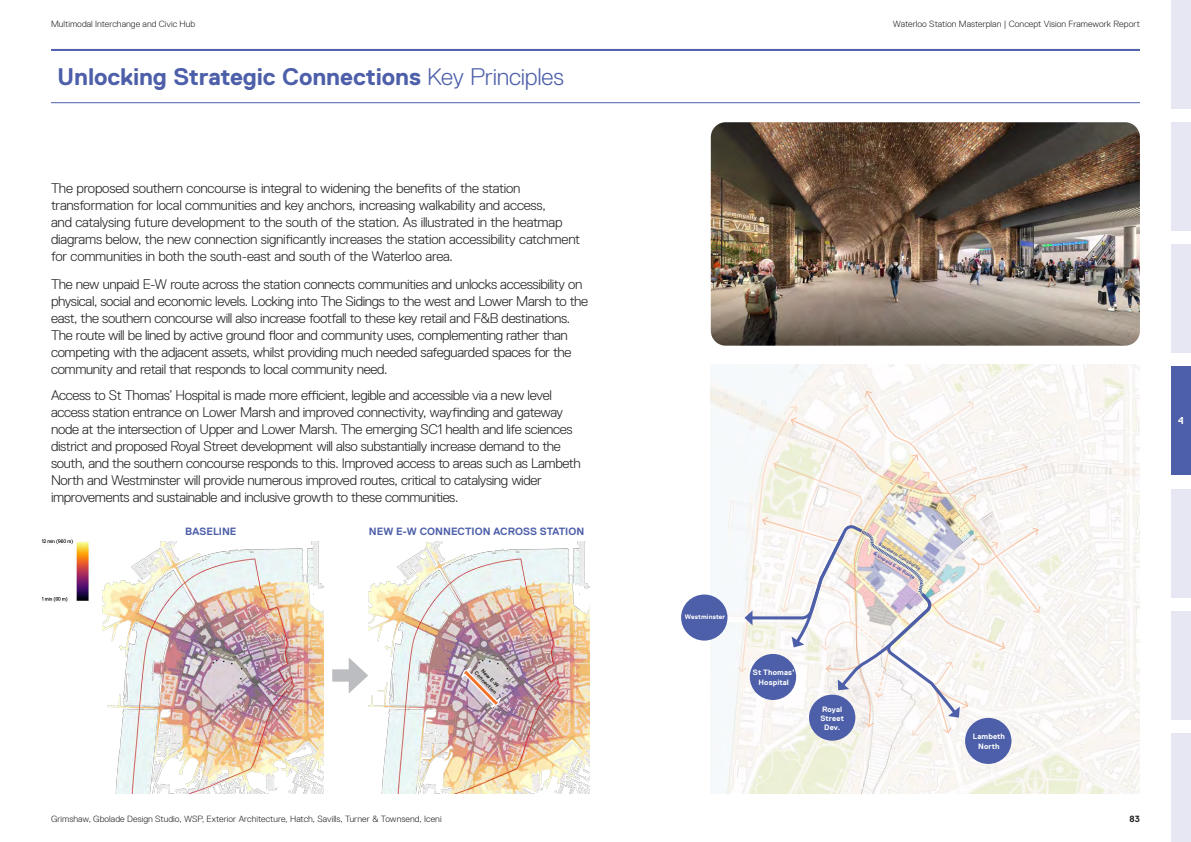
<style>
.page{position:relative;width:1191px;height:842px;background:#fff}
.page>*{position:absolute;margin:0;border:0;box-sizing:border-box;transform-origin:0 0}
.t1{font:700 24px "Replica Std";letter-spacing:-.005em;color:#4d5fa9}
.Body_Text_Rep_Lt_14_17{font:300 14px/17px "Replica Std";letter-spacing:-.025em;color:#231f20}
.t2{font:700 10.5px "Replica Std";color:#4d5fa9}
.t3{font:700 10px "Replica Std";color:#fff}
.t4{font:300 9px "Replica Std";letter-spacing:.005em;color:#231f20}
.t5{font:700 9px "Replica Std";color:#231f20}
.t6{font:700 7.7px/9.3px "Replica Std";letter-spacing:.015em;color:#fff;text-align:center}
.t7{font:700 6.6px "Replica Std";letter-spacing:.02em;color:#fff}
.t8{font:700 5.3px/6.2px "Replica Std";color:#231f20;text-align:center}
.t9{font:700 4.9px "Replica Std";color:#4d5fa9}
.s1{font-weight:300}
</style>
<div class="page">
<img style="left:711px;top:364px;width:428px;height:429px">
<hr style="left:51px;top:49px;width:1089px;height:2px;background:#4d5fa9">
<hr style="left:51px;top:102px;width:1089px;height:1px;background:#4d5fa9">
<svg style="left:737px;top:390px;width:303px;height:347px"></svg>
<img style="left:711px;top:122px;width:429px;height:224px">
<div style="left:1171px;top:0;width:20px;height:108px;background:#e7e7f3"></div>
<div style="left:1171px;top:122px;width:20px;height:109px;background:#e7e7f3"></div>
<div style="left:1171px;top:244px;width:20px;height:109px;background:#e7e7f3"></div>
<div style="left:1171px;top:367px;width:20px;height:108px;background:#4d5fa9"></div>
<div style="left:1171px;top:489px;width:20px;height:108px;background:#e7e7f3"></div>
<div style="left:1171px;top:611px;width:20px;height:109px;background:#e7e7f3"></div>
<div style="left:1171px;top:733px;width:20px;height:109px;background:#e7e7f3"></div>
<img style="left:103px;top:542px;width:221px;height:251px">
<img style="left:76px;top:541px;width:14px;height:60px">
<img style="left:42px;top:539px;width:31px;height:6px">
<img style="left:42px;top:597px;width:26px;height:5px">
<img style="left:368px;top:542px;width:221px;height:251px">
<div style="left:332px;top:669px;width:24px;height:13px;background:#bcbdc0"></div>
<svg style="left:349px;top:658px;width:19px;height:35px"></svg>
<svg style="left:458px;top:664px;width:46px;height:47px;background:#ccb8bd"></svg>
<div style="left:809px;top:695px;width:46px;height:46px;background:#4d5fa9;border-radius:50%"></div>
<div style="left:965px;top:718px;width:46px;height:46px;background:#4d5fa9;border-radius:50%"></div>
<div style="left:681px;top:594px;width:46px;height:46px;background:#4d5fa9;border-radius:50%"></div>
<p class="t4" style="left:51px;top:19px;width:146px">Multimodal Interchange and Civic Hub</p>
<h2 class="t1" style="left:57px;top:63px;width:508px">Unlocking Strategic Connections <span class="s1">Key Principles</span></h2>
<p class="t4" style="left:893px;top:19px;width:248px">Waterloo Station Masterplan | Concept Vision Framework Report</p>
<p class="Body_Text_Rep_Lt_14_17" style="left:51px;top:180px;width:531px">The proposed southern concourse is integral to widening the benefits of the station transformation for local communities and key anchors, increasing walkability and access,<br>and catalysing future development to the south of the station. As illustrated in the heatmap diagrams below, the new connection significantly increases the station accessibility catchment for communities in both the south-east and south of the Waterloo area.</p>
<p class="Body_Text_Rep_Lt_14_17" style="left:51px;top:276px;width:539px">The new unpaid E-W route across the station connects communities and unlocks accessibility on physical, social and economic levels. Locking into The Sidings to the west and Lower Marsh to the east, the southern concourse will also increase footfall to these key retail and F&amp;B destinations.<br>The route will be lined by active ground floor and community uses, complementing rather than competing with the adjacent assets, whilst providing much needed safeguarded spaces for the community and retail that responds to local community need.</p>
<p class="Body_Text_Rep_Lt_14_17" style="left:51px;top:387px;width:531px">Access to St Thomas’ Hospital is made more efficient, legible and accessible via a new level access station entrance on Lower Marsh and improved connectivity, wayfinding and gateway node at the intersection of Upper and Lower Marsh. The emerging SC1 health and life sciences district and proposed Royal Street development will also substantially increase demand to the south, and the southern concourse responds to this. Improved access to areas such as Lambeth North and Westminster will provide numerous improved routes, critical to catalysing wider improvements and sustainable and inclusive growth to these communities.</p>
<p class="t2" style="left:185px;top:525px;width:53px">BASELINE</p>
<p class="t2" style="left:369px;top:525px;width:217px">NEW E-W CONNECTION ACROSS STATION</p>
<p class="t7" style="left:685px;top:613px;width:42px">Westminster</p>
<p class="t8" style="left:482px;top:666px;width:31px;rotate:46deg">New E-W<br>Connection</p>
<p class="t6" style="left:753px;top:668px;width:43px">St Thomas’<br>Hospital</p>
<p class="t6" style="left:820px;top:704px;width:25px">Royal<br>Street<br>Dev.</p>
<p class="t9" style="left:880px;top:541px;width:50px;rotate:31deg">Southern Concourse</p>
<p class="t9" style="left:875px;top:551px;width:49px;rotate:31deg">&amp; Unpaid E-W Route</p>
<p class="t4" style="left:51px;top:814px;width:392px">Grimshaw, Gbolade Design Studio, WSP, Exterior Architecture, Hatch, Savills, Turner &amp; Townsend, Iceni</p>
<p class="t6" style="left:972px;top:732px;width:34px">Lambeth<br>North</p>
<p class="t5" style="left:1129px;top:814px;width:12px">83</p>
<p class="t3" style="left:1178px;top:415px;width:7px">4</p>
</div>
